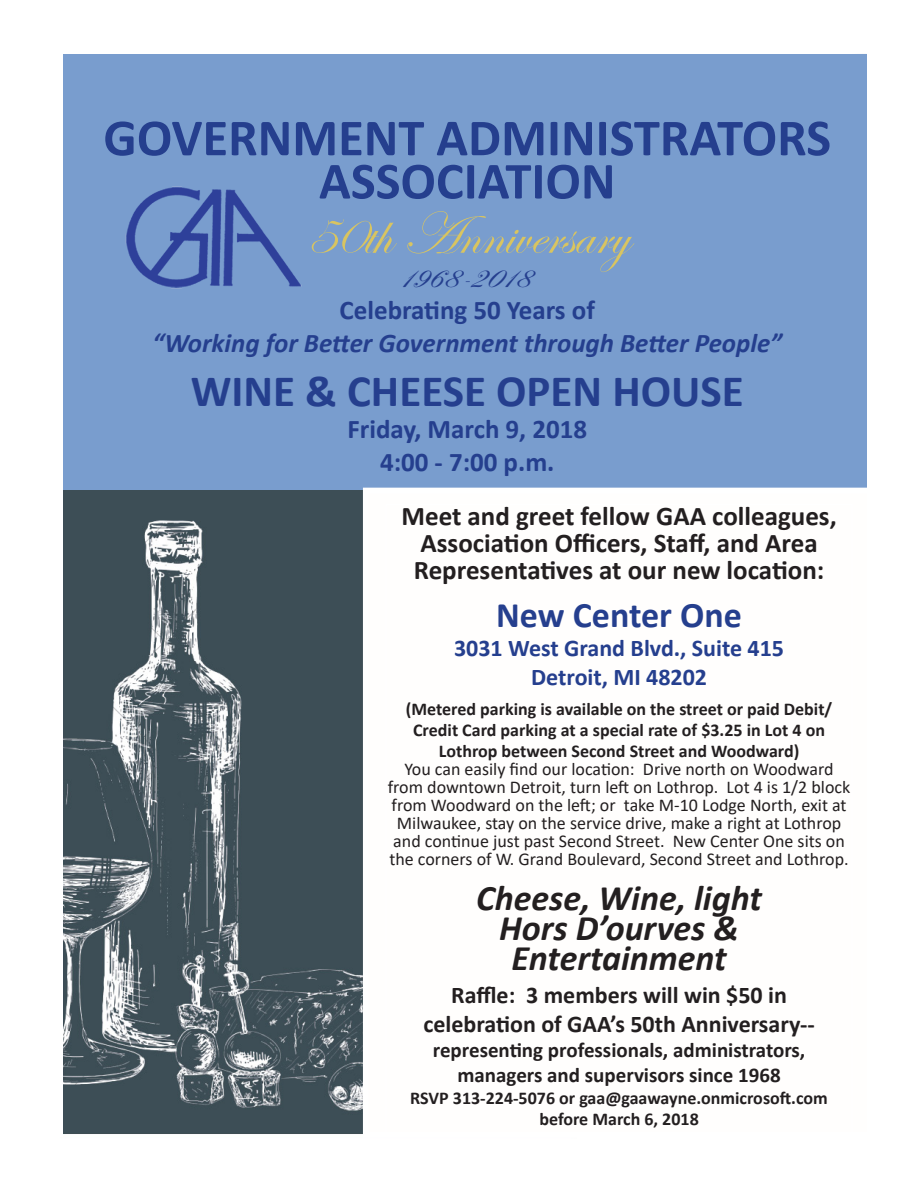
<style>
.page{position:relative;width:918px;height:1188px;background:#fff}
.page>*{position:absolute;margin:0;border:0;box-sizing:border-box;transform-origin:0 0}
.t1{font:60px "Edwardian Script ITC";color:#d8c461}
.t2{font:700 52.5px "Calibri";color:#253f8e}
.t3{font:700 45px "Calibri";color:#253f8e}
.t4{font:italic 700 36px "Calibri";color:#231f20}
.t5{font:700 36px "Calibri";color:#253f8e}
.t6{font:700 27px/27px "Calibri";color:#231f20;text-align:center}
.t7{font:700 27px "Calibri";color:#253f8e}
.t8{font:italic 700 27px "Calibri";color:#253f8e}
.t9{font:27px "Acroterion JF";color:#253f8e}
.t10{font:700 24px "Calibri";color:#231f20}
.t11{font:700 24px "Calibri";color:#253f8e}
.t12{font:700 21px "Calibri";color:#231f20}
.t13{font:18px/18px "Calibri";color:#231f20;text-align:center}
.t14{font:700 18px/21px "Calibri";color:#231f20;text-align:center}
</style>
<div class="page">
<img style="left:63px;top:490px;width:300px;height:645px">
<div style="left:62px;top:54px;width:810px;height:436px;background:#799dce"></div>
<div style="left:363px;top:488px;width:528px;height:650px;border:6px solid #fff"></div>
<svg style="left:385px;top:1131px;width:468px;height:7px"></svg>
<div style="left:46px;top:46px;width:17px;height:1091px;background:#fff"></div>
<div style="left:867px;top:55px;width:40px;height:1091px;background:#fff"></div>
<img style="left:125px;top:186px;width:177px;height:103px">
<p class="t2" style="left:103px;top:101px;width:729px">GOVERNMENT ADMINISTRATORS</p>
<p class="t2" style="left:319px;top:144px;width:298px">ASSOCIATION</p>
<p class="t1" style="left:306px;top:201px;width:325px">50th Anniversary</p>
<p class="t9" style="left:402px;top:260px;width:132px">1968-2018</p>
<p class="t7" style="left:340px;top:291px;width:257px">Celebrating 50 Years of</p>
<p class="t8" style="left:152px;top:324px;width:631px">“Working for Better Government through Better People”</p>
<p class="t3" style="left:191px;top:359px;width:555px">WINE &amp; CHEESE OPEN HOUSE</p>
<p class="t7" style="left:347px;top:410px;width:241px">Friday, March 9, 2018</p>
<p class="t7" style="left:380px;top:442px;width:176px">4:00 - 7:00 p.m.</p>
<p class="t6" style="left:402px;top:503px;width:437px">Meet and greet fellow GAA colleagues,<br>Association Officers, Staff, and Area<br>Representatives at our new location:</p>
<p class="t5" style="left:496px;top:590px;width:247px">New Center One</p>
<p class="t11" style="left:454px;top:631px;width:331px">3031 West Grand Blvd., Suite 415</p>
<p class="t11" style="left:531px;top:660px;width:178px">Detroit, MI 48202</p>
<p class="t14" style="left:406px;top:698px;width:428px">(Metered parking is available on the street or paid Debit/<br>Credit Card parking at a special rate of $3.25 in Lot 4 on<br>Lothrop between Second Street and Woodward)</p>
<p class="t13" style="left:388px;top:759px;width:464px">You can easily find our location: Drive north on Woodward from downtown Detroit, turn left on Lothrop. Lot 4 is 1/2 block from Woodward on the left; or take M-10 Lodge North, exit at Milwaukee, stay on the service drive, make a right at Lothrop and continue just past Second Street. New Center One sits on the corners of W. Grand Boulevard, Second Street and Lothrop.</p>
<p class="t4" style="left:476px;top:872px;width:287px">Cheese, Wine, light</p>
<p class="t4" style="left:499px;top:902px;width:241px">Hors D’ourves &amp;</p>
<p class="t4" style="left:512px;top:932px;width:217px">Entertainment</p>
<p class="t10" style="left:451px;top:978px;width:337px">Raffle: 3 members will win $50 in</p>
<p class="t10" style="left:423px;top:1007px;width:393px">celebration of GAA’s 50th Anniversary--</p>
<p class="t12" style="left:433px;top:1035px;width:374px">representing professionals, administrators,</p>
<p class="t12" style="left:458px;top:1060px;width:325px">managers and supervisors since 1968</p>
<p class="t14" style="left:410px;top:1087px;width:419px">RSVP 313-224-5076 or gaa@gaawayne.onmicrosoft.com</p>
<p class="t14" style="left:539px;top:1109px;width:161px">before March 6, 2018</p>
</div>
